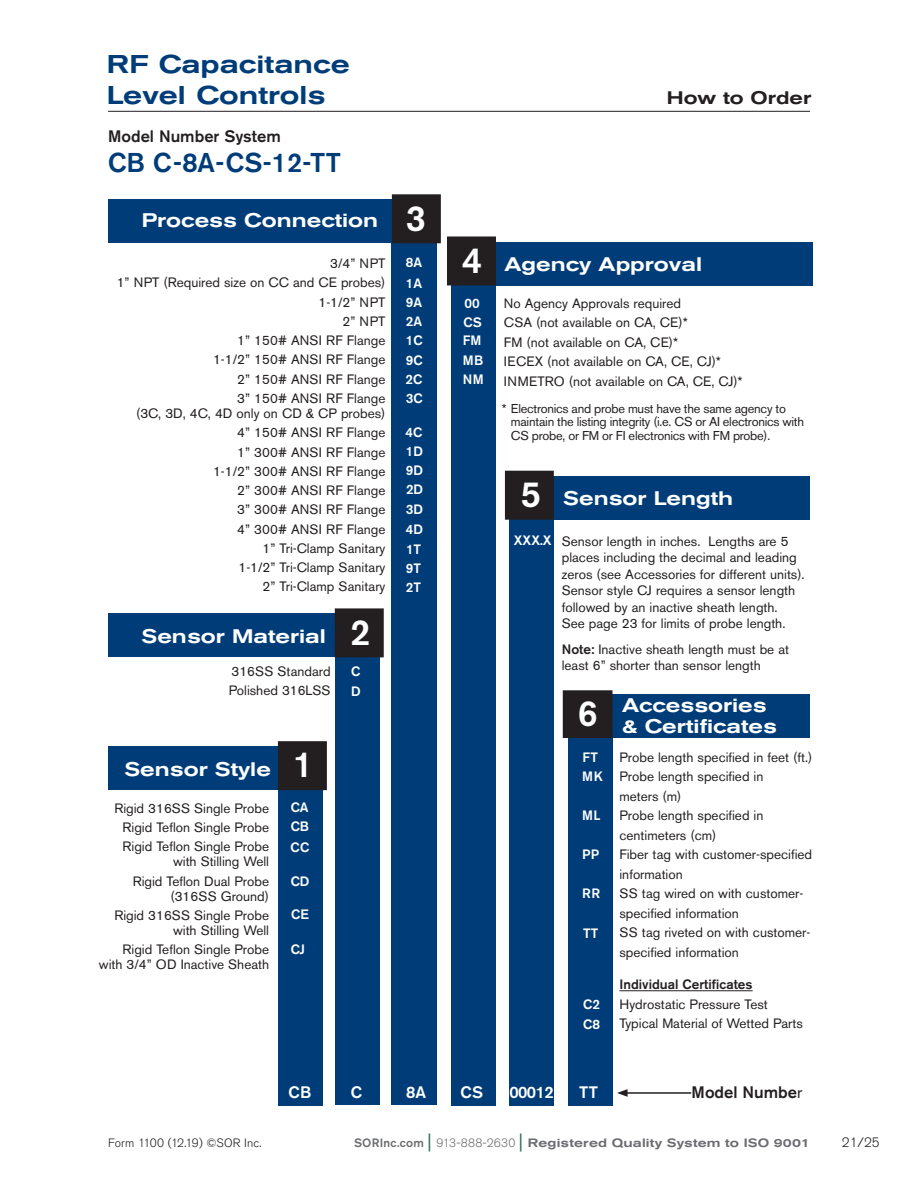
<style>
.page{position:relative;width:918px;height:1188px;background:#fff}
.page>*{position:absolute;margin:0;border:0;box-sizing:border-box;transform-origin:0 0}
.t1{font:500 36px "Akzidenz Grotesk BE";color:#fff}
.t2{font:500 27px "Akzidenz Grotesk BE";color:#003d78}
.t3{font:500 expanded 25.5px/30.6px "Akzidenz Grotesk BE";color:#003d78}
.t4{font:500 expanded 19.5px/21px "Akzidenz Grotesk BE";color:#fff}
.t5{font:500 expanded 18px "Akzidenz Grotesk BE";color:#231f20}
.t6{font:500 16.5px "Akzidenz Grotesk BE";color:#231f20}
.t7{font:500 16.5px "Akzidenz Grotesk BE";letter-spacing:-.01em;color:#fff}
.t8{font:13.5px/19.4px "Akzidenz Grotesk BE";color:#231f20}
.t9{font:500 13.5px/19.4px "Akzidenz Grotesk BE";color:#fff}
.t10{font:500 13.5px "Akzidenz Grotesk BE";color:#231f20}
.t11{font:300 13.5px "Akzidenz Grotesk BE";color:#231f20}
.t12{font:12.75px/13.5px "Akzidenz Grotesk BE";letter-spacing:-.02em;color:#231f20}
.t13{font:500 expanded 12px "Akzidenz Grotesk BE";letter-spacing:.015em;color:#6c6d70}
.t14{font:300 12px "Akzidenz Grotesk BE";letter-spacing:.015em;color:#231f20}
.s1{font-stretch:normal;font-size:36px}
.s2{font-weight:500}
.s3{font-weight:400}
.s4{font-stretch:normal}
.s5{font-weight:400;font-stretch:normal;font-size:18px;color:#327159}
.s6{font-weight:300;font-stretch:normal}
</style>
<div class="page">
<hr style="left:625px;top:1092px;width:66px;height:2px;background:#231f20">
<svg style="left:617px;top:1089px;width:11px;height:8px"></svg>
<div style="left:568px;top:733px;width:44px;height:373px;background:#003d78"></div>
<div style="left:509px;top:513px;width:45px;height:592px;background:#003d78"></div>
<div style="left:451px;top:279px;width:45px;height:826px;background:#003d78"></div>
<div style="left:278px;top:783px;width:45px;height:322px;background:#003d78"></div>
<div style="left:335px;top:650px;width:44px;height:455px;background:#003d78"></div>
<div style="left:392px;top:241px;width:45px;height:864px;background:#003d78"></div>
<div style="left:610px;top:694px;width:200px;height:44px;background:#003d78"></div>
<div style="left:545px;top:476px;width:265px;height:44px;background:#003d78"></div>
<div style="left:491px;top:242px;width:322px;height:43px;background:#003d78"></div>
<div style="left:108px;top:746px;width:179px;height:44px;background:#003d78"></div>
<div style="left:108px;top:613px;width:238px;height:44px;background:#003d78"></div>
<div style="left:108px;top:199px;width:286px;height:44px;background:#003d78"></div>
<hr style="left:108px;top:111px;width:702px;height:1px;background:#231f20">
<div style="left:394px;top:197px;width:45px;height:44px;background:#231f20"></div>
<div style="left:392px;top:194px;width:49px;height:49px;border:4px solid #231f20"></div>
<div style="left:280px;top:743px;width:45px;height:45px;background:#231f20"></div>
<div style="left:278px;top:741px;width:49px;height:49px;border:4px solid #231f20"></div>
<div style="left:337px;top:611px;width:45px;height:44px;background:#231f20"></div>
<div style="left:335px;top:608px;width:49px;height:49px;border:4px solid #231f20"></div>
<div style="left:449px;top:239px;width:45px;height:44px;background:#231f20"></div>
<div style="left:447px;top:236px;width:49px;height:49px;border:4px solid #231f20"></div>
<div style="left:507px;top:473px;width:45px;height:44px;background:#231f20"></div>
<div style="left:505px;top:471px;width:49px;height:49px;border:4px solid #231f20"></div>
<div style="left:565px;top:693px;width:45px;height:43px;background:#231f20"></div>
<div style="left:563px;top:690px;width:50px;height:48px;border:4px solid #231f20"></div>
<hr style="left:620px;top:990px;width:133px;height:1px;background:#231f20">
<h3 class="t3" style="left:107px;top:49px;width:245px">RF Capacitance<br>Level Controls</h3>
<p class="t6" style="left:108px;top:126px;width:174px">Model Number System</p>
<h2 class="t2" style="left:108px;top:146px;width:235px">CB C-8A-CS-12-TT</h2>
<h3 class="t4" style="left:142px;top:210px;width:238px">Process Connection</h3>
<p class="t8" style="left:117px;top:254px;width:270px;text-align:right">3/4” NPT<br>1” NPT (Required size on CC and CE probes)<br>1-1/2” NPT<br>2” NPT<br>1” 150# ANSI RF Flange<br>1-1/2” 150# ANSI RF Flange<br>2” 150# ANSI RF Flange<br>3” 150# ANSI RF Flange</p>
<p class="t8" style="left:136px;top:404px;width:251px;text-align:right">(3C, 3D, 4C, 4D only on CD &amp; CP probes)<br>4” 150# ANSI RF Flange<br>1” 300# ANSI RF Flange<br>1-1/2” 300# ANSI RF Flange<br>2” 300# ANSI RF Flange<br>3” 300# ANSI RF Flange<br>4” 300# ANSI RF Flange<br>1” Tri-Clamp Sanitary<br>1-1/2” Tri-Clamp Sanitary<br>2” Tri-Clamp Sanitary</p>
<h3 class="t4" style="left:142px;top:625px;width:230px">Sensor Material <span class="s1">2</span></h3>
<p class="t8" style="left:229px;top:662px;width:103px">316SS Standard<br>Polished 316LSS</p>
<p class="t9" style="left:351px;top:661px;width:11px;line-height:20.2px">C<br>D</p>
<h1 class="t1" style="left:406px;top:196px;width:22px">3</h1>
<p class="t9" style="left:406px;top:252px;width:18px;line-height:21px">8A<br>1A</p>
<p class="t9" style="left:406px;top:292px;width:18px;text-align:justify">9A 2A 1C</p>
<p class="t9" style="left:406px;top:351px;width:19px;text-align:justify">9C 2C 3C</p>
<p class="t9" style="left:406px;top:423px;width:19px">4C<br>1D<br>9D<br>2D<br>3D<br>4D<br>1T<br>9T<br>2T</p>
<h3 class="t4" style="left:124px;top:758px;width:148px">Sensor Style</h3>
<p class="t8" style="left:123px;top:798px;width:148px;text-align:justify;text-indent:-8px">Rigid 316SS Single Probe Rigid Teflon Single Probe Rigid Teflon Single Probe</p>
<p class="t8" style="left:133px;top:852px;width:138px;text-align:right">with Stilling Well<br>Rigid Teflon Dual Probe</p>
<p class="t8" style="left:114px;top:886px;width:156px;text-align:right">(316SS Ground)<br>Rigid 316SS Single Probe</p>
<p class="t8" style="left:123px;top:921px;width:148px;text-align:right">with Stilling Well<br>Rigid Teflon Single Probe</p>
<p class="t8" style="left:99px;top:955px;width:172px">with 3/4” OD Inactive Sheath</p>
<h1 class="t1" style="left:293px;top:742px;width:22px">1</h1>
<p class="t9" style="left:291px;top:797px;width:20px;line-height:20.1px;text-align:justify">CA CB CC</p>
<p class="t9" style="left:291px;top:871px;width:20px">CD</p>
<p class="t9" style="left:291px;top:905px;width:19px">CE</p>
<p class="t9" style="left:291px;top:940px;width:16px">CJ</p>
<h3 class="t5" style="left:667px;top:87px;width:146px">How to Order</h3>
<h3 class="t4" style="left:462px;top:254px;width:242px"><span class="s1">4</span> Agency Approval</h3>
<p class="t9" style="left:465px;top:293px;width:17px">00</p>
<p class="t9" style="left:464px;top:313px;width:20px">CS</p>
<p class="t9" style="left:463px;top:331px;width:23px">FM<br>MB<br>NM</p>
<p class="t8" style="left:504px;top:293px;width:240px">No Agency Approvals required<br>CSA (not available on CA, CE)*<br>FM (not available on CA, CE)*<br>IECEX (not available on CA, CE, CJ)*<br>INMETRO (not available on CA, CE, CJ)*</p>
<p class="t12" style="left:511px;top:402px;width:295px;text-indent:-9px">* Electronics and probe must have the same agency to maintain the listing integrity (i.e. CS or AI electronics with<br>CS probe, or FM or FI electronics with FM probe).</p>
<h1 class="t1" style="left:521px;top:472px;width:22px">5</h1>
<p class="t9" style="left:514px;top:530px;width:39px">XXX.X</p>
<h3 class="t4" style="left:563px;top:488px;width:171px">Sensor Length</h3>
<p class="t8" style="left:562px;top:533px;width:244px;line-height:16.5px">Sensor length in inches. Lengths are 5 places including the decimal and leading zeros (see Accessories for different units).<br>Sensor style CJ requires a sensor length followed by an inactive sheath length.<br>See page 23 for limits of probe length.</p>
<p class="t8" style="left:562px;top:641px;width:229px;line-height:16.5px"><span class="s2">Note:</span> Inactive sheath length must be at least 6” shorter than sensor length</p>
<h3 class="t4" style="left:578px;top:695px;width:201px;text-indent:44px">Accessories<br><sup>6</sup> &amp; Certificates</h3>
<p class="t8" style="left:620px;top:747px;width:194px">Probe length specified in feet (ft.)<br>Probe length specified in<br>meters (m)<br>Probe length specified in centimeters (cm)<br>Fiber tag with customer-specified information<br>SS tag wired on with customer&shy;specified information<br>SS tag riveted on with customer&shy;specified information</p>
<p class="t10" style="left:620px;top:976px;width:135px">Individual Certificates</p>
<p class="t8" style="left:620px;top:994px;width:185px">Hydrostatic Pressure Test<br>Typical Material of Wetted Parts</p>
<p class="t9" style="left:582px;top:747px;width:22px">FT<br>MK</p>
<p class="t9" style="left:582px;top:806px;width:20px">ML</p>
<p class="t9" style="left:582px;top:845px;width:19px">PP</p>
<p class="t9" style="left:582px;top:884px;width:20px">RR</p>
<p class="t9" style="left:583px;top:923px;width:17px">TT</p>
<p class="t9" style="left:583px;top:994px;width:18px;line-height:20.2px">C2<br>C8</p>
<p class="t7" style="left:289px;top:1083px;width:24px">CB</p>
<p class="t7" style="left:351px;top:1083px;width:13px">C</p>
<p class="t7" style="left:406px;top:1083px;width:21px">8A</p>
<p class="t7" style="left:461px;top:1083px;width:24px">CS</p>
<p class="t7" style="left:510px;top:1083px;width:46px">00012</p>
<p class="t7" style="left:579px;top:1083px;width:20px">TT</p>
<p class="t6" style="left:692px;top:1083px;width:112px">Model Numbe<span class="s3">r</span></p>
<p class="t14" style="left:108px;top:1136px;width:155px">Form 1100 (12.19) ©SOR Inc.</p>
<p class="t13" style="left:354px;top:1136px;width:457px"><span class="s4">SORInc.com</span> <span class="s5">|</span> <span class="s6">913-888-2630</span> <span class="s5">|</span> Registered Quality System to ISO 9001</p>
<p class="t11" style="left:842px;top:1134px;width:39px">21/25</p>
</div>
